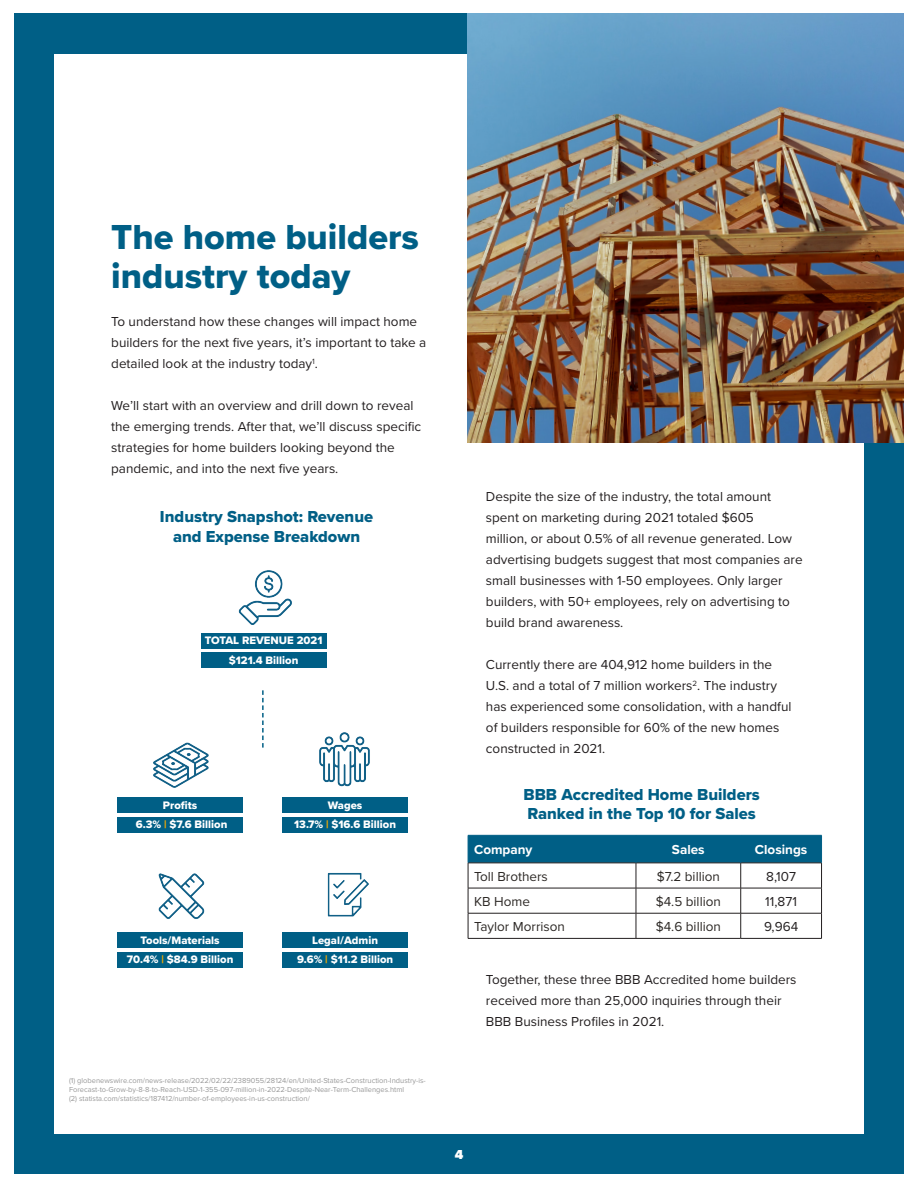
<style>
.page{position:relative;width:918px;height:1188px;background:#fff}
.page>*{position:absolute;margin:0;border:0;box-sizing:border-box;transform-origin:0 0}
.t1{font:36px/39px "Proxima Nova Extrabld";color:#005f86}
.t2{font:16.5px/19.4px "Proxima Nova Extrabld";color:#005f86;text-align:center}
.t3{font:13.5px/21px "Proxima Nova";color:#231f20}
.t4{font:13.5px "Proxima Nova";color:#2d2926}
.t5{font:700 13.5px "Proxima Nova";color:#fff}
.t6{font:900 13.5px "Proxima Nova";color:#fff}
.t7{font:11.25px "Proxima Nova Extrabld";color:#fff}
.t8{font:7.5px/9px "Proxima Nova";color:#999}
.s1{color:#f2a900}
</style>
<div class="page">
<div style="left:14px;top:14px;width:890px;height:1160px;background:#005f86"></div>
<div style="left:54px;top:54px;width:810px;height:1080px;background:#fff"></div>
<img style="left:468px;top:14px;width:436px;height:429px">
<hr style="left:468px;top:938px;width:168px;height:1px;background:#231f20">
<hr style="left:636px;top:938px;width:105px;height:1px;background:#231f20">
<hr style="left:741px;top:938px;width:81px;height:1px;background:#231f20">
<svg style="left:468px;top:835px;width:354px;height:103px"></svg>
<div style="left:118px;top:798px;width:125px;height:15px;background:#005f86"></div>
<div style="left:118px;top:817px;width:125px;height:16px;background:#005f86"></div>
<img style="left:134px;top:742px;width:96px;height:56px">
<img style="left:301px;top:732px;width:86px;height:66px">
<div style="left:283px;top:798px;width:125px;height:15px;background:#005f86"></div>
<div style="left:283px;top:817px;width:125px;height:16px;background:#005f86"></div>
<div style="left:118px;top:933px;width:125px;height:15px;background:#005f86"></div>
<div style="left:118px;top:952px;width:125px;height:16px;background:#005f86"></div>
<img style="left:134px;top:873px;width:96px;height:60px">
<img style="left:301px;top:873px;width:86px;height:60px">
<div style="left:283px;top:933px;width:125px;height:15px;background:#005f86"></div>
<div style="left:283px;top:952px;width:125px;height:16px;background:#005f86"></div>
<div style="left:201px;top:633px;width:126px;height:16px;background:#005f86"></div>
<div style="left:201px;top:653px;width:126px;height:15px;background:#005f86"></div>
<img style="left:238px;top:570px;width:54px;height:55px">
<svg style="left:262px;top:690px;width:2px;height:58px"></svg>
<p class="t1" style="left:111px;top:217px;width:309px">The home builders industry today</p>
<p class="t3" style="left:111px;top:311px;width:317px">To understand how these changes will impact home builders for the next five years, it’s important to take a detailed look at the industry today<sup>1</sup>.</p>
<p class="t3" style="left:111px;top:395px;width:312px">We’ll start with an overview and drill down to reveal the emerging trends. After that, we’ll discuss specific strategies for home builders looking beyond the pandemic, and into the next five years.</p>
<p class="t2" style="left:160px;top:507px;width:215px">Industry Snapshot: Revenue and Expense Breakdown</p>
<p class="t7" style="left:205px;top:632px;width:119px">TOTAL REVENUE 2021</p>
<p class="t7" style="left:229px;top:652px;width:71px">$121.4 Billion</p>
<p class="t7" style="left:163px;top:797px;width:36px">Profits</p>
<p class="t7" style="left:136px;top:816px;width:93px">6.3% <span class="s1">|</span> $7.6 Billion</p>
<p class="t7" style="left:141px;top:932px;width:81px">Tools/Materials</p>
<p class="t7" style="left:127px;top:951px;width:108px">70.4% <span class="s1">|</span> $84.9 Billion</p>
<p class="t7" style="left:328px;top:797px;width:36px">Wages</p>
<p class="t7" style="left:294px;top:816px;width:103px">13.7% <span class="s1">|</span> $16.6 Billion</p>
<p class="t7" style="left:312px;top:932px;width:67px">Legal/Admin</p>
<p class="t7" style="left:297px;top:951px;width:98px">9.6% <span class="s1">|</span> $11.2 Billion</p>
<p class="t8" style="left:69px;top:1075px;width:358px">(1) globenewswire.com/news-release/2022/02/22/2389055/28124/en/United-States-Construction-Industry-is-<br>Forecast-to-Grow-by-8-8-to-Reach-USD-1-355-097-million-in-2022-Despite-Near-Term-Challenges.html</p>
<p class="t8" style="left:69px;top:1093px;width:242px">(2) statista.com/statistics/187412/number-of-employees-in-us-construction/</p>
<p class="t3" style="left:486px;top:486px;width:318px">Despite the size of the industry, the total amount spent on marketing during 2021 totaled $605<br>million, or about 0.5% of all revenue generated. Low advertising budgets suggest that most companies are small businesses with 1-50 employees. Only larger builders, with 50+ employees, rely on advertising to build brand awareness.</p>
<p class="t3" style="left:486px;top:654px;width:307px">Currently there are 404,912 home builders in the U.S. and a total of 7 million workers<sup>2</sup>. The industry has experienced some consolidation, with a handful of builders responsible for 60% of the new homes constructed in 2021.</p>
<p class="t2" style="left:524px;top:785px;width:238px;text-align:left">BBB Accredited Home Builders<br>Ranked in the Top 10 for Sales</p>
<p class="t5" style="left:474px;top:840px;width:60px">Company</p>
<p class="t5" style="left:672px;top:840px;width:34px">Sales</p>
<p class="t5" style="left:755px;top:840px;width:54px">Closings</p>
<p class="t4" style="left:474px;top:866px;width:75px">Toll Brothers</p>
<p class="t4" style="left:657px;top:866px;width:65px">$7.2 billion</p>
<p class="t3" style="left:766px;top:865px;width:31px">8,107</p>
<p class="t4" style="left:474px;top:891px;width:57px">KB Home</p>
<p class="t4" style="left:656px;top:891px;width:67px">$4.5 billion</p>
<p class="t3" style="left:765px;top:890px;width:33px">11,871</p>
<p class="t4" style="left:474px;top:917px;width:92px">Taylor Morrison</p>
<p class="t4" style="left:656px;top:917px;width:67px">$4.6 billion</p>
<p class="t3" style="left:764px;top:916px;width:36px">9,964</p>
<p class="t3" style="left:486px;top:969px;width:312px">Together, these three BBB Accredited home builders received more than 25,000 inquiries through their<br>BBB Business Profiles in 2021.</p>
<p class="t6" style="left:455px;top:1145px;width:10px">4</p>
</div>
